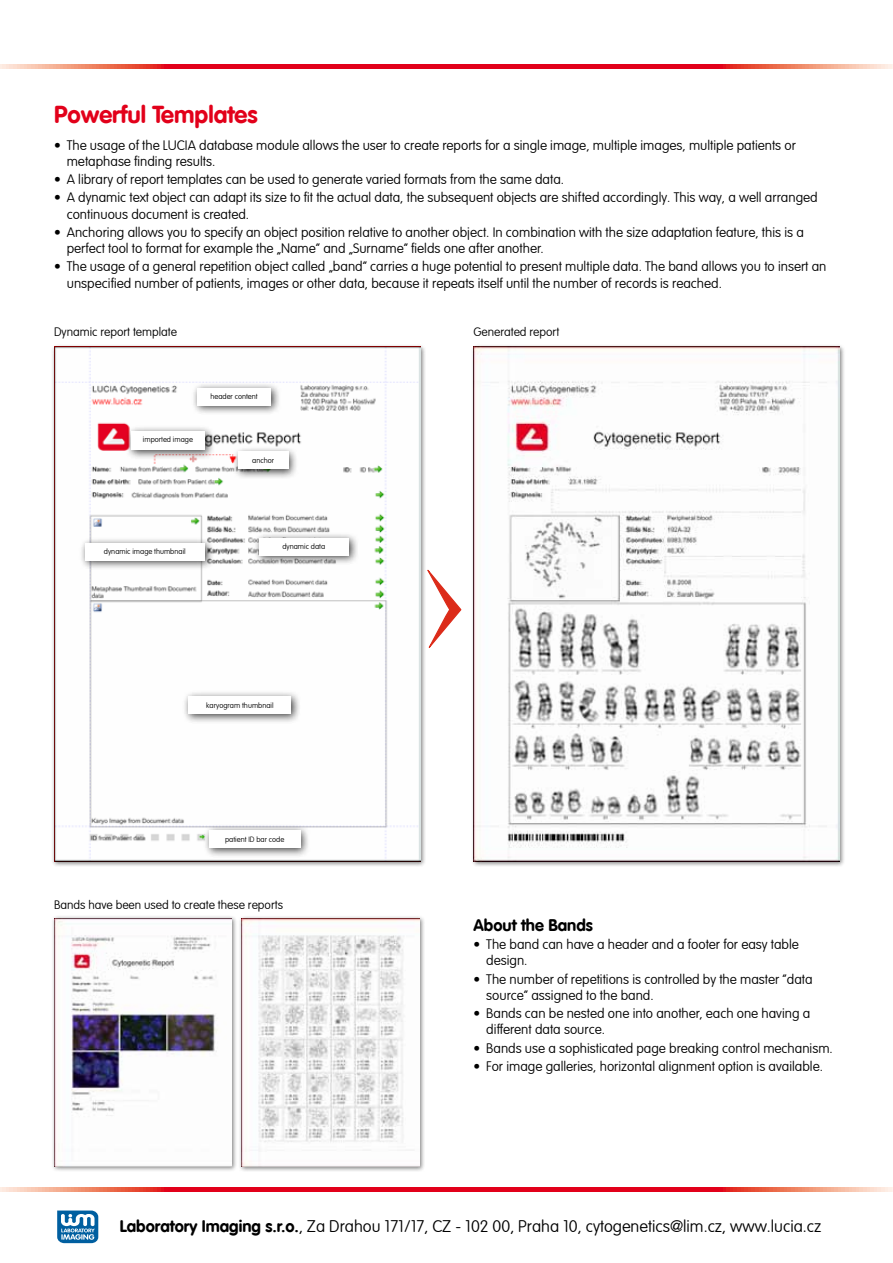
<style>
.page{position:relative;width:893px;height:1263px;background:#fff}
.page>*{position:absolute;margin:0;border:0;box-sizing:border-box;transform-origin:0 0}
.t1{font:700 24px "VAG Rounded LT Com";color:#e2001a}
.t2{font:100 16.5px "VAG Rounded LT Com";color:#000}
.t3{font:700 16.5px "VAG Rounded LT Com";color:#000}
.t4{font:100 13.5px/16.2px "VAG Rounded LT Com";color:#000}
.t5{font:100 12px "VAG Rounded LT Com";color:#000}
.t6{font:100 7.5px "VAG Rounded LT Com";color:#000}
.s1{font-weight:700}
</style>
<div class="page">
<svg style="left:0;top:64px;width:893px;height:5px;background:#e7353c"></svg>
<svg style="left:57px;top:1210px;width:41px;height:33px"></svg>
<svg style="left:0;top:1187px;width:893px;height:5px;background:#e7353c"></svg>
<div style="left:51px;top:344px;width:375px;height:523px;background:#000;opacity:.5"></div>
<img style="left:54px;top:346px;width:366px;height:515px">
<svg style="left:421px;top:560px;width:41px;height:97px"></svg>
<div style="left:471px;top:344px;width:375px;height:523px;background:#000;opacity:.5"></div>
<img style="left:473px;top:346px;width:367px;height:515px">
<div style="left:51px;top:915px;width:187px;height:257px;background:#000;opacity:.5"></div>
<img style="left:54px;top:918px;width:178px;height:248px">
<div style="left:239px;top:915px;width:186px;height:257px;background:#000;opacity:.5"></div>
<img style="left:242px;top:918px;width:177px;height:248px">
<div style="left:125px;top:425px;width:90px;height:35px;background:#000;opacity:.75"></div>
<div style="left:131px;top:431px;width:74px;height:19px;background:#fff"></div>
<div style="left:191px;top:382px;width:90px;height:33px;background:#000;opacity:.75"></div>
<div style="left:197px;top:388px;width:74px;height:17px;background:#fff"></div>
<div style="left:232px;top:446px;width:66px;height:33px;background:#000;opacity:.75"></div>
<div style="left:238px;top:452px;width:50px;height:17px;background:#fff"></div>
<div style="left:79px;top:537px;width:136px;height:34px;background:#000;opacity:.75"></div>
<div style="left:85px;top:543px;width:120px;height:17px;background:#fff"></div>
<div style="left:182px;top:691px;width:120px;height:33px;background:#000;opacity:.75"></div>
<div style="left:189px;top:697px;width:102px;height:17px;background:#fff"></div>
<div style="left:203px;top:825px;width:108px;height:33px;background:#000;opacity:.75"></div>
<div style="left:209px;top:831px;width:91px;height:17px;background:#fff"></div>
<div style="left:253px;top:532px;width:106px;height:33px;background:#000;opacity:.75"></div>
<div style="left:259px;top:538px;width:90px;height:17px;background:#fff"></div>
<h1 class="t1" style="left:54px;top:99px;width:205px">Powerful Templates</h1>
<p class="t4" style="left:67px;top:137px;width:731px;text-indent:-13px">• The usage of the LUCIA database module allows the user to create reports for a single image, multiple images, multiple patients or metaphase finding results.</p>
<p class="t4" style="left:54px;top:172px;width:512px">• A library of report templates can be used to generate varied formats from the same data.</p>
<p class="t4" style="left:67px;top:190px;width:752px;text-indent:-13px">• A dynamic text object can adapt its size to fit the actual data, the subsequent objects are shifted accordingly. This way, a well arranged continuous document is created.</p>
<p class="t4" style="left:67px;top:224px;width:739px;text-indent:-13px">• Anchoring allows you to specify an object position relative to another object. In combination with the size adaptation feature, this is a perfect tool to format for example the „Name“ and „Surname“ fields one after another.</p>
<p class="t4" style="left:67px;top:259px;width:761px;text-indent:-13px">• The usage of a general repetition object called „band“ carries a huge potential to present multiple data. The band allows you to insert an unspecified number of patients, images or other data, because it repeats itself until the number of records is reached.</p>
<p class="t5" style="left:54px;top:325px;width:125px">Dynamic report template</p>
<p class="t6" style="left:143px;top:435px;width:51px">imported image</p>
<p class="t6" style="left:210px;top:392px;width:49px">header content</p>
<p class="t6" style="left:252px;top:456px;width:23px">anchor</p>
<p class="t6" style="left:104px;top:547px;width:83px">dynamic image thumbnail</p>
<p class="t6" style="left:282px;top:542px;width:44px">dynamic data</p>
<p class="t6" style="left:206px;top:701px;width:69px">karyogram thumbnail</p>
<p class="t6" style="left:225px;top:835px;width:61px">patient ID bar code</p>
<p class="t5" style="left:54px;top:898px;width:231px">Bands have been used to create these reports</p>
<p class="t5" style="left:473px;top:325px;width:87px">Generated report</p>
<p class="t3" style="left:473px;top:914px;width:121px">About the Bands</p>
<p class="t4" style="left:486px;top:937px;width:314px;text-indent:-13px">• The band can have a header and a footer for easy table design.</p>
<p class="t4" style="left:486px;top:971px;width:328px;text-indent:-13px">• The number of repetitions is controlled by the master “data source” assigned to the band.</p>
<p class="t4" style="left:486px;top:1006px;width:326px;text-indent:-13px">• Bands can be nested one into another, each one having a different data source.</p>
<p class="t4" style="left:473px;top:1040px;width:361px">• Bands use a sophisticated page breaking control mechanism.</p>
<p class="t4" style="left:473px;top:1059px;width:351px">• For image galleries, horizontal alignment option is available.</p>
<p class="t2" style="left:120px;top:1216px;width:703px"><span class="s1">Laboratory Imaging s.r.o.</span>, Za Drahou 171/17, CZ - 102 00, Praha 10, cytogenetics@lim.cz, www.lucia.cz</p>
</div>
